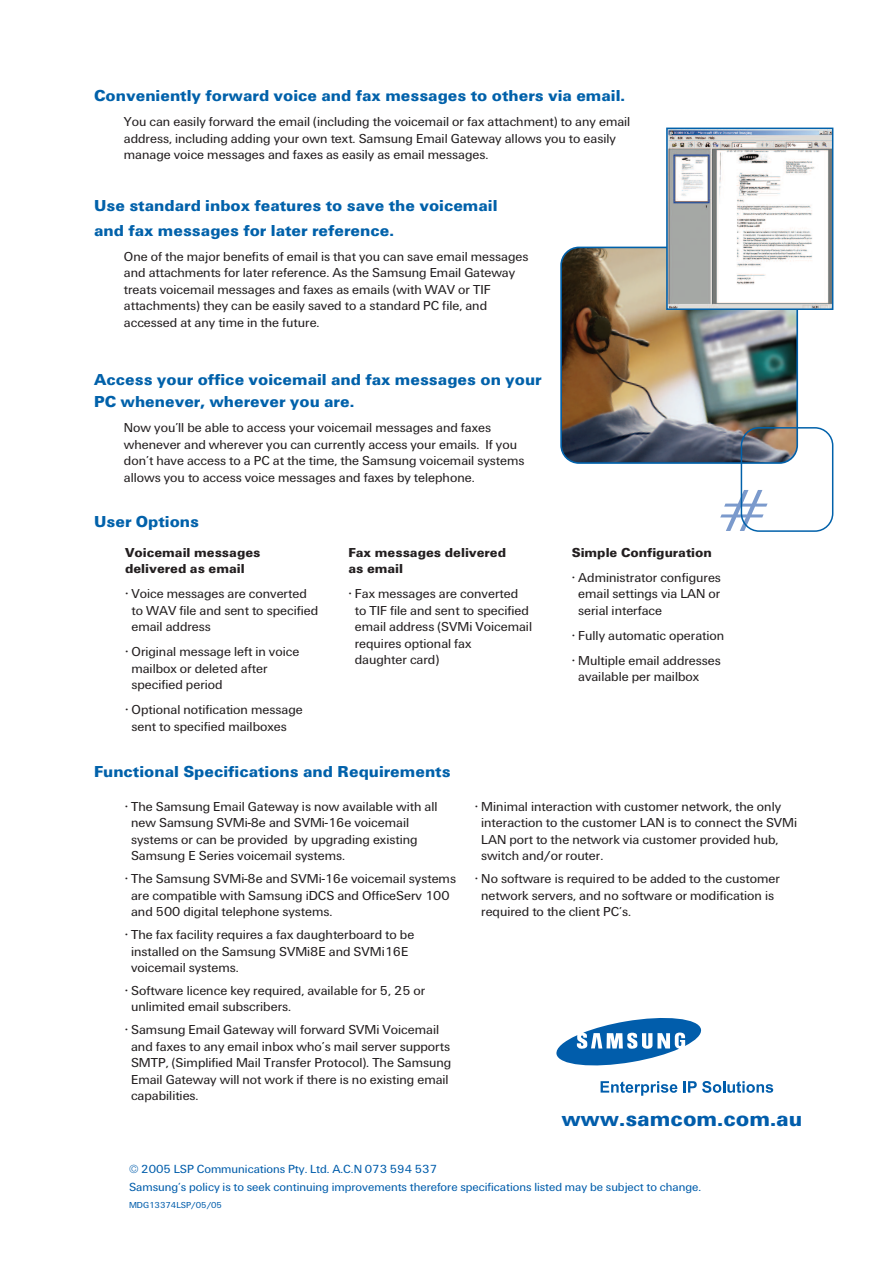
<style>
.page{position:relative;width:893px;height:1263px;background:#fff}
.page>*{position:absolute;margin:0;border:0;box-sizing:border-box;transform-origin:0 0}
.t1{font:57.75px "Square 721 BT";color:#7b9acc;scale:1.25 1}
.t2{font:900 22.05px "U75 Univers";color:#015dab}
.t3{font:900 16.5px/25px "U75 Univers";color:#0161aa}
.t4{font:13.5px/16.5px "U55 Univers";color:#231f20}
.t5{font:900 13.5px/16.5px "U75 Univers";color:#231f20}
.t6{font:12.15px/17.2px "U55 Univers";color:#015dab}
.t7{font:9px "U55 Univers";color:#015dab}
</style>
<div class="page">
<svg style="left:601px;top:1081px;width:76px;height:15px"></svg>
<svg style="left:683px;top:1081px;width:90px;height:12px"></svg>
<svg style="left:556px;top:1018px;width:146px;height:48px"></svg>
<img style="left:560px;top:247px;width:238px;height:217px">
<svg style="left:741px;top:427px;width:92px;height:105px"></svg>
<img style="left:669px;top:131px;width:161px;height:176px">
<div style="left:666px;top:128px;width:167px;height:182px;border:2px solid #0161aa"></div>
<p class="t3" style="left:94px;top:83px;width:533px">Conveniently forward voice and fax messages to others via email.</p>
<p class="t4" style="left:124px;top:113px;width:508px">You can easily forward the email (including the voicemail or fax attachment) to any email address, including adding your own text. Samsung Email Gateway allows you to easily manage voice messages and faxes as easily as email messages.</p>
<p class="t3" style="left:94px;top:193px;width:405px">Use standard inbox features to save the voicemail and fax messages for later reference.</p>
<p class="t4" style="left:124px;top:248px;width:406px">One of the major benefits of email is that you can save email messages and attachments for later reference. As the Samsung Email Gateway treats voicemail messages and faxes as emails (with WAV or TIF attachments) they can be easily saved to a standard PC file, and accessed at any time in the future.</p>
<p class="t3" style="left:94px;top:368px;width:449px;line-height:22.5px">Access your office voicemail and fax messages on your<br>PC whenever, wherever you are.</p>
<p class="t4" style="left:124px;top:419px;width:402px">Now you’ll be able to access your voicemail messages and faxes whenever and wherever you can currently access your emails. If you don’t have access to a PC at the time, the Samsung voicemail systems allows you to access voice messages and faxes by telephone.</p>
<p class="t3" style="left:94px;top:509px;width:107px">User Options</p>
<h1 class="t1" style="left:716px;top:474px;width:46px">#</h1>
<p class="t5" style="left:125px;top:544px;width:137px">Voicemail messages delivered as email</p>
<p class="t4" style="left:131px;top:585px;width:188px;text-indent:-6px">• Voice messages are converted to WAV file and sent to specified email address</p>
<p class="t4" style="left:131px;top:643px;width:169px;text-indent:-6px">• Original message left in voice mailbox or deleted after specified period</p>
<p class="t4" style="left:131px;top:701px;width:173px;text-indent:-6px">• Optional notification message sent to specified mailboxes</p>
<p class="t5" style="left:348px;top:544px;width:159px">Fax messages delivered as email</p>
<p class="t4" style="left:355px;top:585px;width:179px;text-indent:-6px">• Fax messages are converted to TIF file and sent to specified email address (SVMi Voicemail requires optional fax<br>daughter card)</p>
<p class="t3" style="left:94px;top:759px;width:358px">Functional Specifications and Requirements</p>
<p class="t5" style="left:572px;top:544px;width:142px">Simple Configuration</p>
<p class="t4" style="left:578px;top:569px;width:144px;text-align:justify;text-indent:-6px">• Administrator configures email settings via LAN or serial interface</p>
<p class="t4" style="left:572px;top:627px;width:154px">• Fully automatic operation</p>
<p class="t4" style="left:578px;top:652px;width:144px;text-indent:-6px">• Multiple email addresses available per mailbox</p>
<p class="t4" style="left:131px;top:798px;width:308px;text-indent:-6px">• The Samsung Email Gateway is now available with all new Samsung SVMi-8e and SVMi-16e voicemail systems or can be provided by upgrading existing Samsung E Series voicemail systems.</p>
<p class="t4" style="left:131px;top:870px;width:326px;text-indent:-6px">• The Samsung SVMi-8e and SVMi-16e voicemail systems are compatible with Samsung iDCS and OfficeServ 100 and 500 digital telephone systems.</p>
<p class="t4" style="left:131px;top:926px;width:285px;text-indent:-6px">• The fax facility requires a fax daughterboard to be installed on the Samsung SVMi8E and SVMi16E voicemail systems.</p>
<p class="t4" style="left:131px;top:982px;width:296px;text-indent:-6px">• Software licence key required, available for 5, 25 or unlimited email subscribers.</p>
<p class="t4" style="left:131px;top:1022px;width:322px;text-indent:-6px">• Samsung Email Gateway will forward SVMi Voicemail and faxes to any email inbox who’s mail server supports SMTP, (Simplified Mail Transfer Protocol). The Samsung Email Gateway will not work if there is no existing email capabilities.</p>
<p class="t4" style="left:481px;top:798px;width:317px;text-indent:-6px">• Minimal interaction with customer network, the only interaction to the customer LAN is to connect the SVMi LAN port to the network via customer provided hub, switch and/or router.</p>
<p class="t4" style="left:481px;top:870px;width:300px;text-indent:-6px">• No software is required to be added to the customer network servers, and no software or modification is required to the client PC’s.</p>
<h2 class="t2" style="left:561px;top:1105px;width:242px">www.samcom.com.au</h2>
<p class="t6" style="left:129px;top:1161px;width:574px">© 2005 LSP Communications Pty. Ltd. A.C.N 073 594 537<br>Samsung’s policy is to seek continuing improvements therefore specifications listed may be subject to change.</p>
<p class="t7" style="left:129px;top:1199px;width:95px">MDG13374LSP/05/05</p>
</div>
